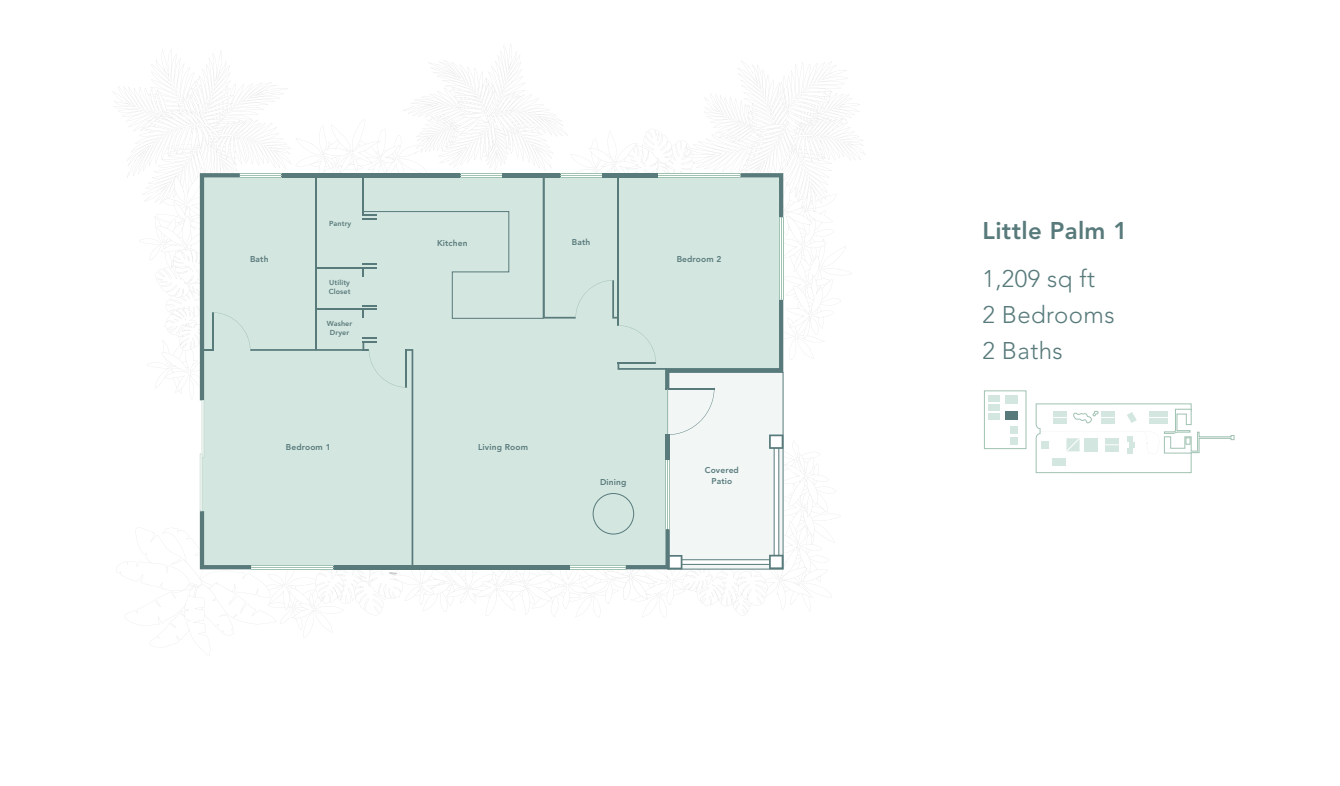
<style>
.page{position:relative;width:1340px;height:786px;background:#fff}
.page>*{position:absolute;margin:0;border:0;box-sizing:border-box;transform-origin:0 0}
.t1{font:300 24px/36px "Avenir";letter-spacing:.015em;color:#587a7b}
.t2{font:800 24px "Avenir";letter-spacing:.015em;color:#587a7b}
.t3{font:800 8.4px/11.4px "Avenir";letter-spacing:.015em;color:#587a7b;text-align:center}
.t4{font:800 7.2px/9px "Avenir";letter-spacing:.015em;color:#587a7b}
</style>
<div class="page">
<svg style="left:113px;top:44px;width:752px;height:596px"></svg>
<div style="left:984px;top:390px;width:42px;height:59px;border:1px solid #a0c2b2"></div>
<div style="left:1005px;top:395px;width:12px;height:9px;background:#d4e6e0"></div>
<div style="left:988px;top:395px;width:12px;height:7px;background:#d4e6e0"></div>
<div style="left:988px;top:404px;width:12px;height:7px;background:#d4e6e0"></div>
<div style="left:988px;top:413px;width:12px;height:7px;background:#d4e6e0"></div>
<div style="left:1005px;top:411px;width:12px;height:9px;background:#587a7b"></div>
<div style="left:1010px;top:426px;width:7px;height:7px;background:#d4e6e0"></div>
<div style="left:1010px;top:437px;width:7px;height:7px;background:#d4e6e0"></div>
<svg style="left:1035px;top:403px;width:199px;height:70px"></svg>
<p class="t3" style="left:250px;top:253px;width:20px">Bath</p>
<p class="t4" style="left:329px;top:219px;width:24px">Pantry</p>
<p class="t4" style="left:329px;top:278px;width:23px">Utility<br>Closet</p>
<p class="t4" style="left:327px;top:319px;width:27px;text-align:center">Washer<br>Dryer</p>
<p class="t3" style="left:286px;top:441px;width:46px">Bedroom 1</p>
<p class="t3" style="left:437px;top:237px;width:32px">Kitchen</p>
<p class="t3" style="left:572px;top:237px;width:20px">Bath</p>
<p class="t3" style="left:676px;top:253px;width:46px">Bedroom 2</p>
<p class="t3" style="left:478px;top:441px;width:51px">Living Room</p>
<p class="t3" style="left:600px;top:476px;width:28px">Dining</p>
<p class="t3" style="left:705px;top:464px;width:36px">Covered<br>Patio</p>
<h1 class="t2" style="left:982px;top:217px;width:147px">Little Palm 1</h1>
<h1 class="t1" style="left:982px;top:261px;width:134px">1,209 sq ft<br>2 Bedrooms<br>2 Baths</h1>
</div>
